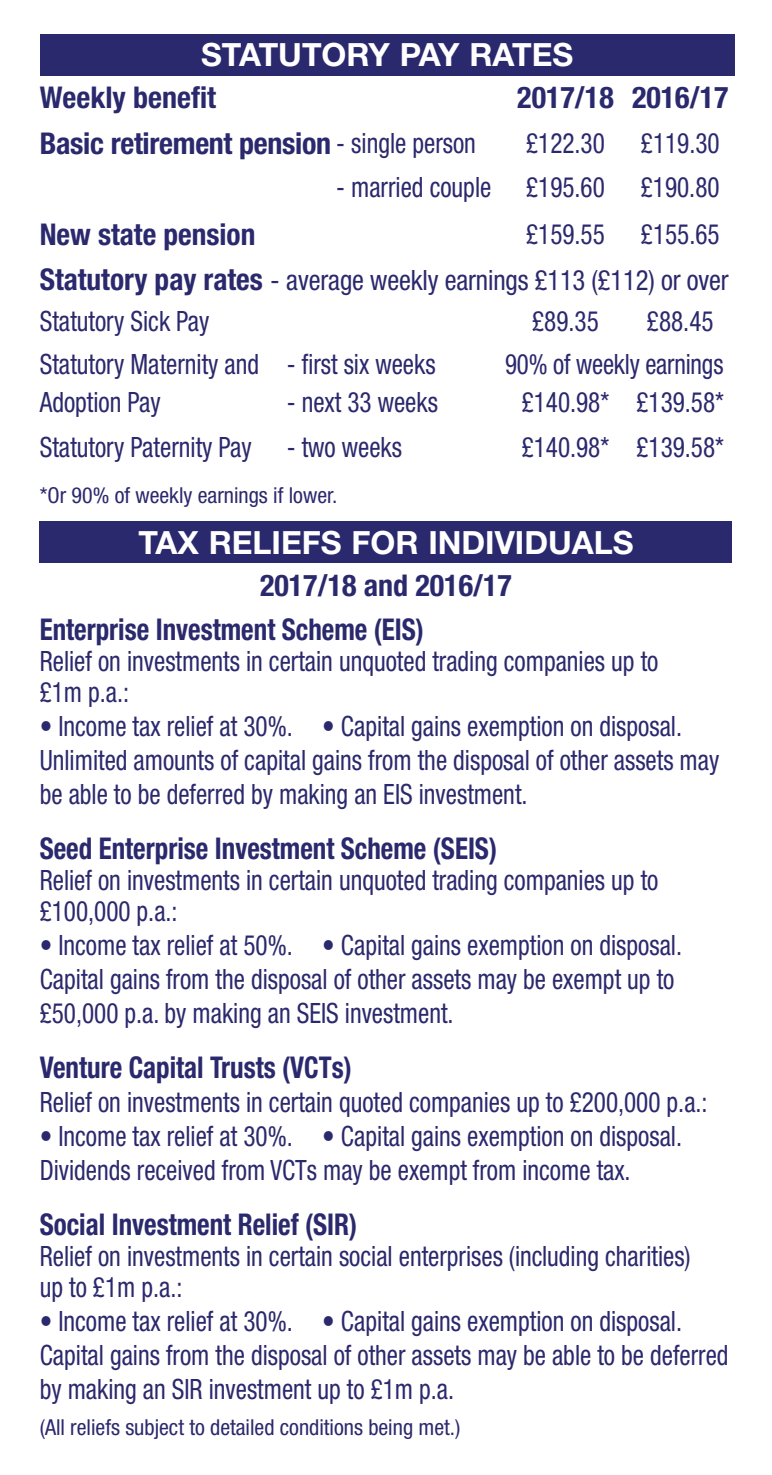
<style>
.page{position:relative;width:772px;height:1475px;background:#fff}
.page>*{position:absolute;margin:0;border:0;box-sizing:border-box;transform-origin:0 0}
.t1{font:700 32px "Helvetica Neue LT Std";color:#fff}
.t2{font:700 condensed 30px/43.2px "Helvetica Neue LT Std";color:#2b296d}
.t3{font:700 condensed 30px "Helvetica Neue LT Std";color:#2b296d;scale:.9 1}
.t4{font:condensed 28px/34px "Helvetica Neue LT Std";color:#2b296d;scale:.9 1}
.t5{font:condensed 28px "Helvetica Neue LT Std";color:#2b296d;scale:.89 1}
.t6{font:condensed 22px "Helvetica Neue LT Std";color:#2b296d}
.s1{font-weight:400;font-size:28px}
.s2{font-weight:700;font-size:30px}
</style>
<div class="page">
<div style="left:40px;top:522px;width:691px;height:41px;background:#2b296d"></div>
<div style="left:40px;top:34px;width:694px;height:41px;background:#2b296d"></div>
<p class="t1" style="left:201px;top:35px;width:373px">STATUTORY PAY RATES</p>
<p class="t2" style="left:40px;top:76px;width:178px">Weekly benefit</p>
<p class="t2" style="left:517px;top:76px;width:212px">2017/18 2016/17</p>
<p class="t2" style="left:40px;top:121px;width:437px">Basic retirement pension <span class="s1">- single person</span></p>
<p class="t4" style="left:525px;top:126px;width:89px">£122.30</p>
<p class="t4" style="left:640px;top:126px;width:89px">£119.30</p>
<p class="t4" style="left:336px;top:170px;width:300px">- married couple £195.60</p>
<p class="t4" style="left:640px;top:170px;width:89px">£190.80</p>
<p class="t2" style="left:40px;top:212px;width:217px">New state pension</p>
<p class="t4" style="left:525px;top:217px;width:89px">£159.55</p>
<p class="t4" style="left:40px;top:211px;width:766px;line-height:46px;text-indent:600px">£155.65<br><span class="s2">Statutory pay rates</span> - average weekly earnings £113 (£112) or over</p>
<p class="t4" style="left:40px;top:304px;width:190px">Statutory Sick Pay</p>
<p class="t4" style="left:532px;top:304px;width:75px">£89.35</p>
<p class="t4" style="left:646px;top:304px;width:75px">£88.45</p>
<p class="t4" style="left:40px;top:347px;width:441px">Statutory Maternity and - first six weeks</p>
<p class="t5" style="left:505px;top:348px;width:246px">90% of weekly earnings</p>
<p class="t4" style="left:40px;top:384px;width:136px">Adoption Pay</p>
<p class="t4" style="left:286px;top:384px;width:169px">- next 33 weeks</p>
<p class="t4" style="left:521px;top:384px;width:226px">£140.98* £139.58*</p>
<p class="t4" style="left:40px;top:430px;width:237px">Statutory Paternity Pay</p>
<p class="t4" style="left:286px;top:430px;width:129px">- two weeks</p>
<p class="t4" style="left:521px;top:430px;width:226px">£140.98* £139.58*</p>
<p class="t6" style="left:40px;top:482px;width:299px">*Or 90% of weekly earnings if lower.</p>
<p class="t1" style="left:138px;top:522px;width:496px">TAX RELIEFS FOR INDIVIDUALS</p>
<p class="t2" style="left:40px;top:563px;width:473px;text-indent:220px">2017/18 and 2016/17<br>Enterprise Investment Scheme (EIS)</p>
<p class="t4" style="left:40px;top:645px;width:688px;line-height:31.2px">Relief on investments in certain unquoted trading companies up to £1m p.a.:</p>
<p class="t4" style="left:40px;top:708px;width:756px">• Income tax relief at 30%. • Capital gains exemption on disposal.<br>Unlimited amounts of capital gains from the disposal of other assets may be able to be deferred by making an EIS investment.</p>
<p class="t3" style="left:40px;top:829px;width:509px">Seed Enterprise Investment Scheme (SEIS)</p>
<p class="t4" style="left:40px;top:864px;width:688px;line-height:31.2px">Relief on investments in certain unquoted trading companies up to £100,000 p.a.:</p>
<p class="t4" style="left:40px;top:927px;width:714px">• Income tax relief at 50%. • Capital gains exemption on disposal.<br>Capital gains from the disposal of other assets may be exempt up to £50,000 p.a. by making an SEIS investment.</p>
<p class="t3" style="left:40px;top:1048px;width:348px">Venture Capital Trusts (VCTs)</p>
<p class="t4" style="left:40px;top:1084px;width:743px">Relief on investments in certain quoted companies up to £200,000 p.a.:</p>
<p class="t4" style="left:40px;top:1118px;width:714px">• Income tax relief at 30%. • Capital gains exemption on disposal.<br>Dividends received from VCTs may be exempt from income tax.</p>
<p class="t3" style="left:40px;top:1205px;width:354px">Social Investment Relief (SIR)</p>
<p class="t4" style="left:40px;top:1239px;width:724px;line-height:31.2px">Relief on investments in certain social enterprises (including charities) up to £1m p.a.:</p>
<p class="t4" style="left:40px;top:1303px;width:766px">• Income tax relief at 30%. • Capital gains exemption on disposal.<br>Capital gains from the disposal of other assets may be able to be deferred by making an SIR investment up to £1m p.a.</p>
<p class="t6" style="left:40px;top:1413px;width:422px">(All reliefs subject to detailed conditions being met.)</p>
</div>
